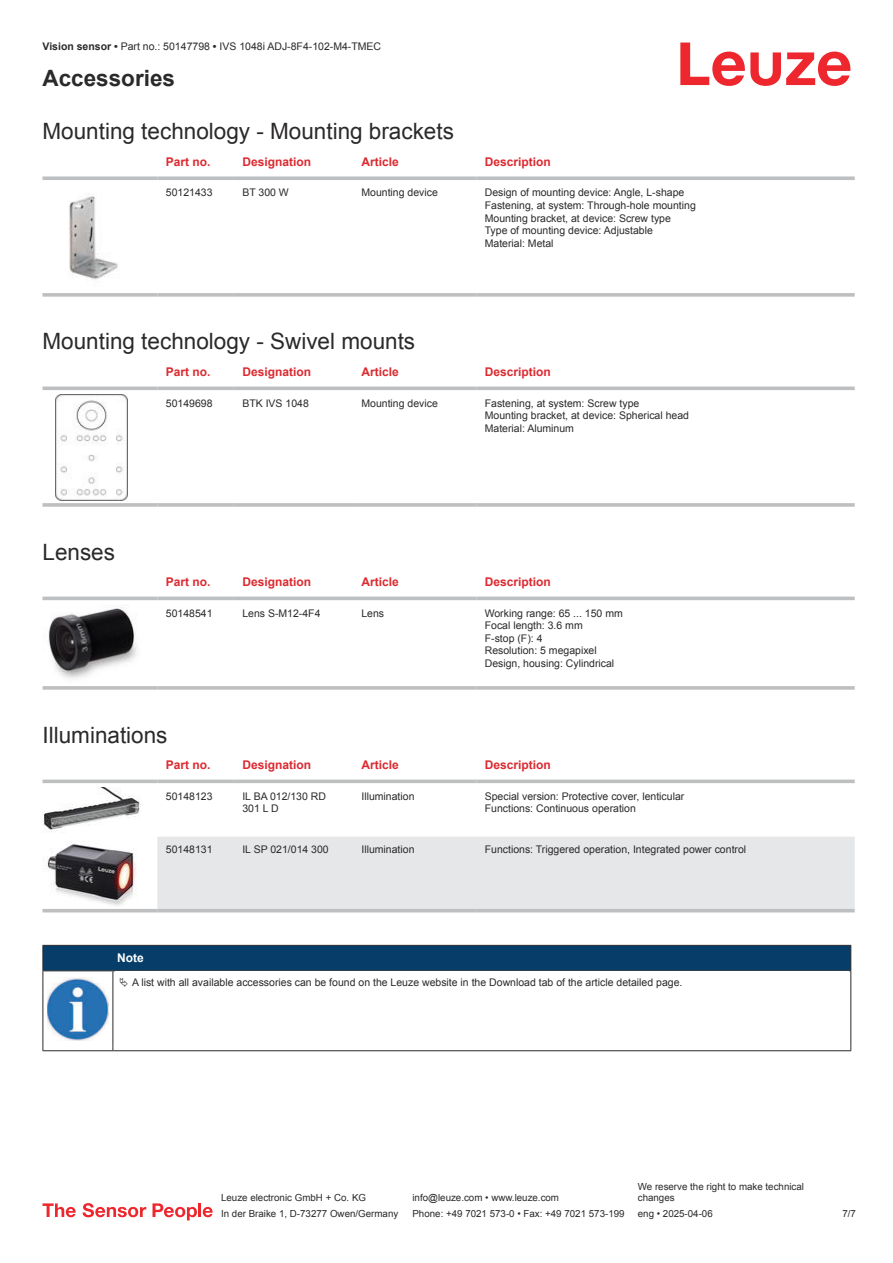
<style>
.page{position:relative;width:893px;height:1263px;background:#fff}
.page>*{position:absolute;margin:0;border:0;box-sizing:border-box;transform-origin:0 0}
.t1{font:22.5px "Arial";color:#2b292a}
.t2{font:700 22.5px "Arial";color:#2b292a}
.t3{font:700 12px "Arial";color:#db2a30}
.t4{font:700 12px "Arial";color:#fff}
.t5{font:10.5px/12.6px "Arial";color:#2b292a}
.t6{font:9.75px/11.7px "Arial";color:#2b292a}
.s1{font-weight:700}
</style>
<div class="page">
<svg style="left:680px;top:43px;width:170px;height:43px"></svg>
<svg style="left:43px;top:176px;width:114px;height:4px"></svg>
<svg style="left:157px;top:176px;width:77px;height:4px"></svg>
<svg style="left:234px;top:176px;width:119px;height:4px"></svg>
<svg style="left:353px;top:176px;width:123px;height:4px"></svg>
<svg style="left:476px;top:176px;width:379px;height:4px;background:#c4c6c8"></svg>
<svg style="left:43px;top:293px;width:114px;height:4px"></svg>
<svg style="left:157px;top:293px;width:77px;height:4px"></svg>
<svg style="left:234px;top:293px;width:119px;height:4px"></svg>
<svg style="left:353px;top:293px;width:123px;height:4px"></svg>
<svg style="left:476px;top:293px;width:379px;height:4px;background:#c3c5c7"></svg>
<img style="left:69px;top:193px;width:49px;height:87px">
<svg style="left:43px;top:386px;width:114px;height:4px"></svg>
<svg style="left:157px;top:386px;width:77px;height:4px"></svg>
<svg style="left:234px;top:386px;width:119px;height:4px"></svg>
<svg style="left:353px;top:386px;width:123px;height:4px"></svg>
<svg style="left:476px;top:386px;width:379px;height:4px;background:#c5c7c9"></svg>
<svg style="left:43px;top:503px;width:114px;height:4px"></svg>
<hr style="left:157px;top:503px;width:77px;height:4px;background:#c6c7c9">
<svg style="left:234px;top:503px;width:119px;height:4px"></svg>
<svg style="left:353px;top:503px;width:123px;height:4px"></svg>
<hr style="left:476px;top:503px;width:379px;height:4px;background:#c6c7c9">
<img style="left:56px;top:394px;width:71px;height:107px">
<svg style="left:43px;top:596px;width:812px;height:5px;fill:#efeff0"></svg>
<hr style="left:43px;top:597px;width:114px;height:3px;background:#bdbfc1">
<hr style="left:157px;top:597px;width:77px;height:3px;background:#bdbfc1">
<hr style="left:234px;top:597px;width:119px;height:3px;background:#bdbfc1">
<hr style="left:353px;top:597px;width:123px;height:3px;background:#bdbfc1">
<hr style="left:476px;top:597px;width:379px;height:3px;background:#bdbfc1">
<svg style="left:43px;top:686px;width:114px;height:4px"></svg>
<svg style="left:157px;top:686px;width:77px;height:4px"></svg>
<svg style="left:234px;top:686px;width:119px;height:4px"></svg>
<svg style="left:353px;top:686px;width:123px;height:4px"></svg>
<svg style="left:476px;top:686px;width:379px;height:4px;background:#c3c5c7"></svg>
<img style="left:48px;top:605px;width:89px;height:74px">
<svg style="left:43px;top:783px;width:812px;height:130px"></svg>
<div style="left:157px;top:837px;width:698px;height:72px;background:#e6e7e9"></div>
<svg style="left:43px;top:779px;width:114px;height:4px"></svg>
<svg style="left:157px;top:779px;width:77px;height:4px"></svg>
<svg style="left:234px;top:779px;width:119px;height:4px"></svg>
<svg style="left:353px;top:779px;width:123px;height:4px"></svg>
<svg style="left:476px;top:779px;width:379px;height:4px;background:#c6c8c9"></svg>
<hr style="left:43px;top:909px;width:114px;height:3px;background:#bdbfc1">
<hr style="left:157px;top:909px;width:77px;height:3px;background:#bdbfc1">
<hr style="left:234px;top:909px;width:119px;height:3px;background:#bdbfc1">
<hr style="left:353px;top:909px;width:123px;height:3px;background:#bdbfc1">
<hr style="left:476px;top:909px;width:379px;height:3px;background:#bdbfc1">
<img style="left:43px;top:787px;width:97px;height:45px">
<img style="left:43px;top:841px;width:97px;height:65px">
<div style="left:43px;top:945px;width:808px;height:26px;background:#063d69"></div>
<hr style="left:113px;top:970px;width:738px;height:1px;background:#2b292a">
<hr style="left:43px;top:971px;width:1px;height:75px;background:#2b292a">
<hr style="left:113px;top:971px;width:1px;height:75px;background:#2b292a">
<hr style="left:850px;top:971px;width:1px;height:75px;background:#2b292a">
<hr style="left:43px;top:1050px;width:70px;height:1px;background:#2b292a">
<hr style="left:113px;top:1050px;width:738px;height:1px;background:#2b292a">
<img style="left:47px;top:977px;width:61px;height:63px">
<svg style="left:43px;top:1203px;width:33px;height:14px"></svg>
<svg style="left:83px;top:1203px;width:63px;height:14px"></svg>
<svg style="left:153px;top:1203px;width:44px;height:17px"></svg>
<hr style="left:198px;top:1203px;width:3px;height:14px;background:#ed272d">
<svg style="left:203px;top:1207px;width:10px;height:10px"></svg>
<p class="t5" style="left:43px;top:41px;width:340px"><span class="s1">Vision sensor •</span> Part no.: 50147798 <span class="s1">•</span> IVS 1048i ADJ-8F4-102-M4-TMEC</p>
<h1 class="t2" style="left:43px;top:70px;width:134px">Accessories</h1>
<h1 class="t1" style="left:43px;top:123px;width:413px">Mounting technology - Mounting brackets</h1>
<p class="t3" style="left:166px;top:157px;width:46px">Part no.</p>
<p class="t3" style="left:242px;top:157px;width:70px">Designation</p>
<p class="t3" style="left:361px;top:157px;width:39px">Article</p>
<p class="t3" style="left:485px;top:157px;width:68px">Description</p>
<p class="t5" style="left:166px;top:187px;width:48px">50121433</p>
<p class="t5" style="left:242px;top:187px;width:48px">BT 300 W</p>
<p class="t5" style="left:361px;top:187px;width:78px">Mounting device</p>
<p class="t5" style="left:485px;top:187px;width:213px">Design of mounting device: Angle, L-shape Fastening, at system: Through-hole mounting Mounting bracket, at device: Screw type Type of mounting device: Adjustable<br>Material: Metal</p>
<h1 class="t1" style="left:43px;top:333px;width:374px">Mounting technology - Swivel mounts</h1>
<p class="t3" style="left:166px;top:367px;width:46px">Part no.</p>
<p class="t3" style="left:242px;top:367px;width:70px">Designation</p>
<p class="t3" style="left:361px;top:367px;width:39px">Article</p>
<p class="t3" style="left:485px;top:367px;width:68px">Description</p>
<p class="t5" style="left:166px;top:397px;width:48px">50149698</p>
<p class="t5" style="left:242px;top:397px;width:68px">BTK IVS 1048</p>
<p class="t5" style="left:361px;top:397px;width:78px">Mounting device</p>
<p class="t5" style="left:485px;top:397px;width:206px">Fastening, at system: Screw type<br>Mounting bracket, at device: Spherical head<br>Material: Aluminum</p>
<h1 class="t1" style="left:43px;top:543px;width:74px">Lenses</h1>
<p class="t3" style="left:166px;top:577px;width:46px">Part no.</p>
<p class="t3" style="left:242px;top:577px;width:70px">Designation</p>
<p class="t3" style="left:361px;top:577px;width:39px">Article</p>
<p class="t3" style="left:485px;top:577px;width:68px">Description</p>
<p class="t5" style="left:166px;top:608px;width:48px">50148541</p>
<p class="t5" style="left:242px;top:608px;width:80px">Lens S-M12-4F4</p>
<p class="t5" style="left:361px;top:608px;width:24px">Lens</p>
<p class="t5" style="left:485px;top:608px;width:140px">Working range: 65 ... 150 mm<br>Focal length: 3.6 mm<br>F-stop (F): 4<br>Resolution: 5 megapixel<br>Design, housing: Cylindrical</p>
<h1 class="t1" style="left:43px;top:726px;width:127px">Illuminations</h1>
<p class="t3" style="left:166px;top:760px;width:46px">Part no.</p>
<p class="t3" style="left:242px;top:760px;width:70px">Designation</p>
<p class="t3" style="left:361px;top:760px;width:39px">Article</p>
<p class="t3" style="left:485px;top:760px;width:68px">Description</p>
<p class="t5" style="left:166px;top:790px;width:48px">50148123</p>
<p class="t5" style="left:242px;top:790px;width:85px">IL BA 012/130 RD<br>301 L D</p>
<p class="t5" style="left:361px;top:790px;width:55px">Illumination</p>
<p class="t5" style="left:485px;top:790px;width:201px">Special version: Protective cover, lenticular<br>Functions: Continuous operation</p>
<p class="t5" style="left:166px;top:844px;width:48px">50148131</p>
<p class="t5" style="left:242px;top:844px;width:88px">IL SP 021/014 300</p>
<p class="t5" style="left:361px;top:844px;width:55px">Illumination</p>
<p class="t5" style="left:485px;top:844px;width:263px">Functions: Triggered operation, Integrated power control</p>
<p class="t4" style="left:117px;top:953px;width:28px">Note</p>
<p class="t5" style="left:132px;top:976px;width:552px">A list with all available accessories can be found on the Leuze website in the Download tab of the article detailed page.</p>
<p class="t6" style="left:221px;top:1193px;width:146px">Leuze electronic GmbH + Co. KG</p>
<p class="t6" style="left:412px;top:1193px;width:148px">info@leuze.com • www.leuze.com</p>
<p class="t6" style="left:638px;top:1181px;width:168px">We reserve the right to make technical changes</p>
<p class="t6" style="left:221px;top:1209px;width:179px">In der Braike 1, D-73277 Owen/Germany</p>
<p class="t6" style="left:412px;top:1209px;width:214px">Phone: +49 7021 573-0 • Fax: +49 7021 573-199</p>
<p class="t6" style="left:638px;top:1209px;width:76px">eng • 2025-04-06</p>
<p class="t6" style="left:842px;top:1209px;width:15px">7 /7</p>
</div>
